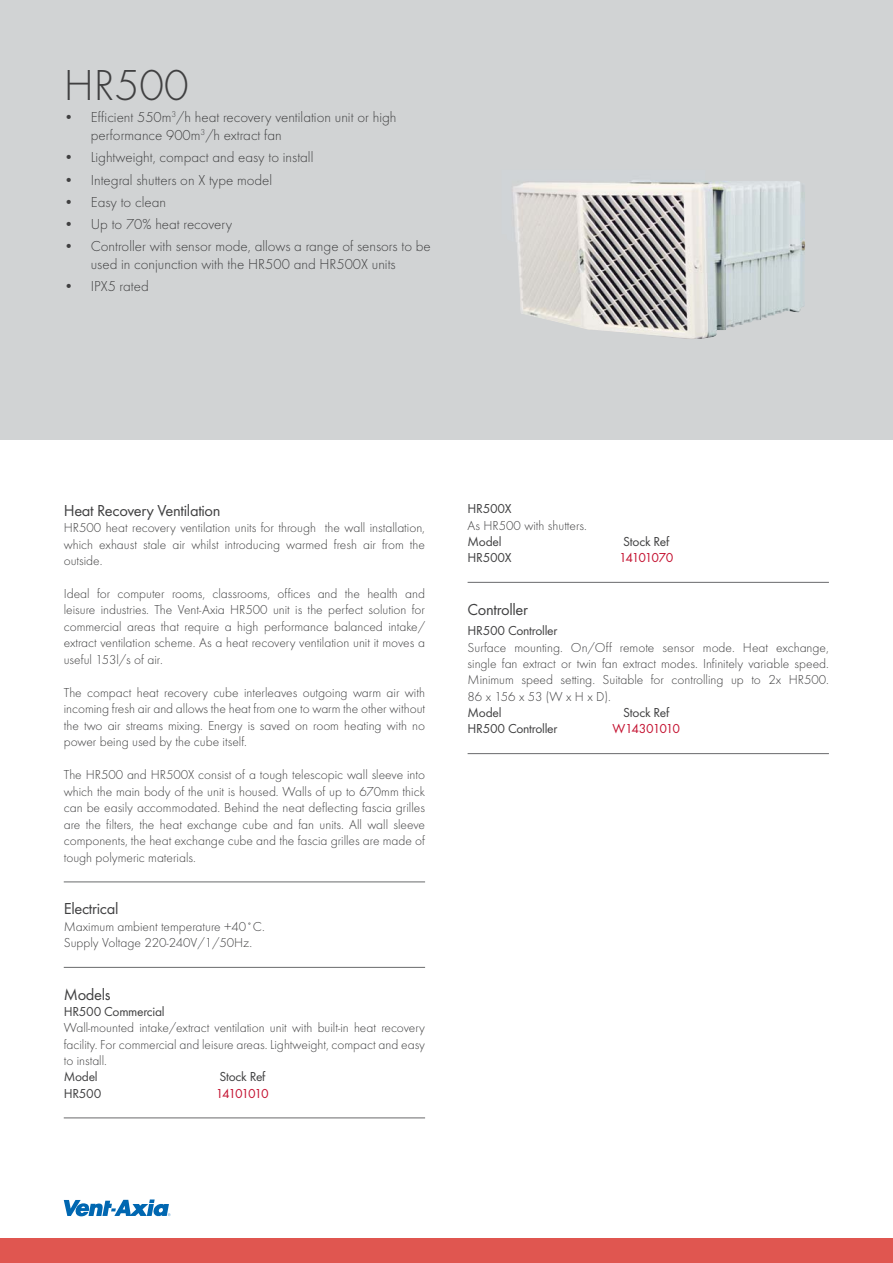
<style>
.page{position:relative;width:893px;height:1263px;background:#fff}
.page>*{position:absolute;margin:0;border:0;box-sizing:border-box;transform-origin:0 0}
.t1{font:300 45px "Futura T";color:#404041}
.t2{font:16.5px "Futura T";letter-spacing:-.02em;color:#404041}
.t3{font:300 15px/18px "Futura T";color:#404041}
.t4{font:300 13.5px/16.5px "Futura T";color:#404041;text-align:justify}
.t5{font:13.5px "Futura T";letter-spacing:-.02em;color:#404041}
.t6{font:13.5px "Futura T";letter-spacing:-.075em;color:#c41130}
</style>
<div class="page">
<div style="left:0;top:1239px;width:893px;height:24px;background:#e05650"></div>
<div style="left:0;top:0;width:893px;height:440px;background:#d1d3d4"></div>
<hr style="left:64px;top:882px;width:361px;height:1px;background:#696a6c">
<hr style="left:64px;top:967px;width:361px;height:1px;background:#696a6c">
<hr style="left:64px;top:1118px;width:361px;height:1px;background:#696a6c">
<hr style="left:468px;top:582px;width:361px;height:1px;background:#696a6c">
<hr style="left:468px;top:753px;width:361px;height:1px;background:#696a6c">
<img style="left:513px;top:180px;width:292px;height:159px">
<svg style="left:64px;top:1200px;width:107px;height:16px"></svg>
<h1 class="t1" style="left:64px;top:67px;width:127px">HR500</h1>
<p class="t3" style="left:91px;top:109px;width:307px;text-indent:-27px">• Efficient 550m<sup>3</sup>/h heat recovery ventilation unit or high performance 900m<sup>3</sup>/h extract fan</p>
<p class="t3" style="left:64px;top:150px;width:251px">• Lightweight, compact and easy to install</p>
<p class="t3" style="left:64px;top:172px;width:210px">• Integral shutters on X type model</p>
<p class="t3" style="left:64px;top:194px;width:104px">• Easy to clean</p>
<p class="t3" style="left:64px;top:216px;width:170px">• Up to 70% heat recovery</p>
<p class="t3" style="left:64px;top:238px;width:368px;text-align:center">• Controller with sensor mode, allows a range of sensors to be used in conjunction with the HR500 and HR500X units</p>
<p class="t3" style="left:64px;top:279px;width:86px">• IPX5 rated</p>
<p class="t2" style="left:64px;top:504px;width:158px">Heat Recovery Ventilation</p>
<p class="t4" style="left:64px;top:520px;width:363px">HR500 heat recovery ventilation units for through the wall installation, which exhaust stale air whilst introducing warmed fresh air from the outside.</p>
<p class="t4" style="left:64px;top:586px;width:363px">Ideal for computer rooms, classrooms, offices and the health and leisure industries. The Vent-Axia HR500 unit is the perfect solution for commercial areas that require a high performance balanced intake/ extract ventilation scheme. As a heat recovery ventilation unit it moves a useful 153l/s of air.</p>
<p class="t4" style="left:64px;top:685px;width:363px">The compact heat recovery cube interleaves outgoing warm air with incoming fresh air and allows the heat from one to warm the other without the two air streams mixing. Energy is saved on room heating with no power being used by the cube itself.</p>
<p class="t4" style="left:64px;top:768px;width:363px">The HR500 and HR500X consist of a tough telescopic wall sleeve into which the main body of the unit is housed. Walls of up to 670mm thick can be easily accommodated. Behind the neat deflecting fascia grilles are the filters, the heat exchange cube and fan units. All wall sleeve components, the heat exchange cube and the fascia grilles are made of tough polymeric materials.</p>
<p class="t2" style="left:64px;top:902px;width:56px">Electrical</p>
<p class="t4" style="left:64px;top:919px;width:203px">Maximum ambient temperature +40˚C.<br>Supply Voltage 220-240V/1/50Hz.</p>
<p class="t2" style="left:64px;top:988px;width:48px">Models</p>
<p class="t5" style="left:64px;top:1006px;width:102px">HR500 Commercial</p>
<p class="t4" style="left:64px;top:1021px;width:363px">Wall-mounted intake/extract ventilation unit with built-in heat recovery facility. For commercial and leisure areas. Lightweight, compact and easy to install.</p>
<p class="t5" style="left:64px;top:1072px;width:35px">Model</p>
<p class="t5" style="left:219px;top:1072px;width:48px">Stock Ref</p>
<p class="t5" style="left:64px;top:1088px;width:39px">HR500</p>
<p class="t6" style="left:216px;top:1088px;width:55px">14101010</p>
<p class="t5" style="left:468px;top:504px;width:46px">HR500X</p>
<p class="t4" style="left:468px;top:518px;width:121px">As HR500 with shutters.</p>
<p class="t5" style="left:468px;top:536px;width:35px">Model</p>
<p class="t5" style="left:623px;top:536px;width:48px">Stock Ref</p>
<p class="t5" style="left:468px;top:552px;width:46px">HR500X</p>
<p class="t6" style="left:619px;top:552px;width:56px">14101070</p>
<p class="t2" style="left:468px;top:603px;width:62px">Controller</p>
<p class="t5" style="left:468px;top:625px;width:91px">HR500 Controller</p>
<p class="t4" style="left:468px;top:640px;width:363px">Surface mounting. On/Off remote sensor mode. Heat exchange, single fan extract or twin fan extract modes. Infinitely variable speed.<br>Minimum speed setting. Suitable for controlling up to 2x HR500.<br>86 x 156 x 53 (W x H x D).</p>
<p class="t5" style="left:468px;top:707px;width:35px">Model</p>
<p class="t5" style="left:623px;top:707px;width:48px">Stock Ref</p>
<p class="t5" style="left:468px;top:724px;width:91px">HR500 Controller</p>
<p class="t6" style="left:612px;top:724px;width:69px">W14301010</p>
</div>
